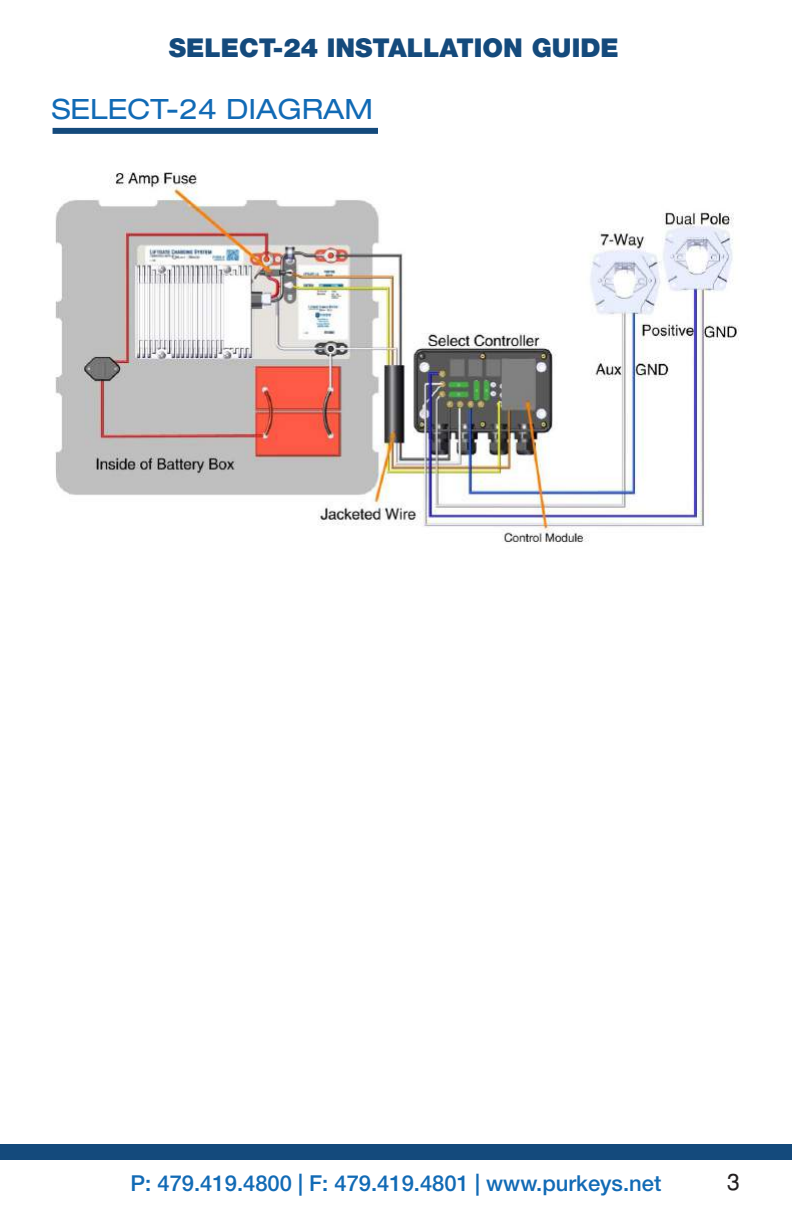
<style>
.page{position:relative;width:792px;height:1224px;background:#fff}
.page>*{position:absolute;margin:0;border:0;box-sizing:border-box;transform-origin:0 0}
.t1{font:expanded 28px "Helvetica Neue LT Std";color:#116ab5}
.t2{font:900 26px "Helvetica Neue LT Std";color:#144a7c}
.t3{font:23px "Helvetica";color:#231f20}
.t4{font:500 22px "Helvetica Neue LT Std";color:#116ab5}
</style>
<div class="page">
<div style="left:0;top:1144px;width:792px;height:16px;background:#144a7c"></div>
<div style="left:53px;top:128px;width:325px;height:6px;background:#144a7c"></div>
<img style="left:55px;top:172px;width:684px;height:371px">
<p class="t2" style="left:169px;top:32px;width:452px">SELECT-24 INSTALLATION GUIDE</p>
<p class="t1" style="left:52px;top:92px;width:323px">SELECT-24 DIAGRAM</p>
<p class="t4" style="left:131px;top:1170px;width:532px">P: 479.419.4800 | F: 479.419.4801 | www.purkeys.net</p>
<p class="t3" style="left:727px;top:1168px;width:14px">3</p>
</div>
